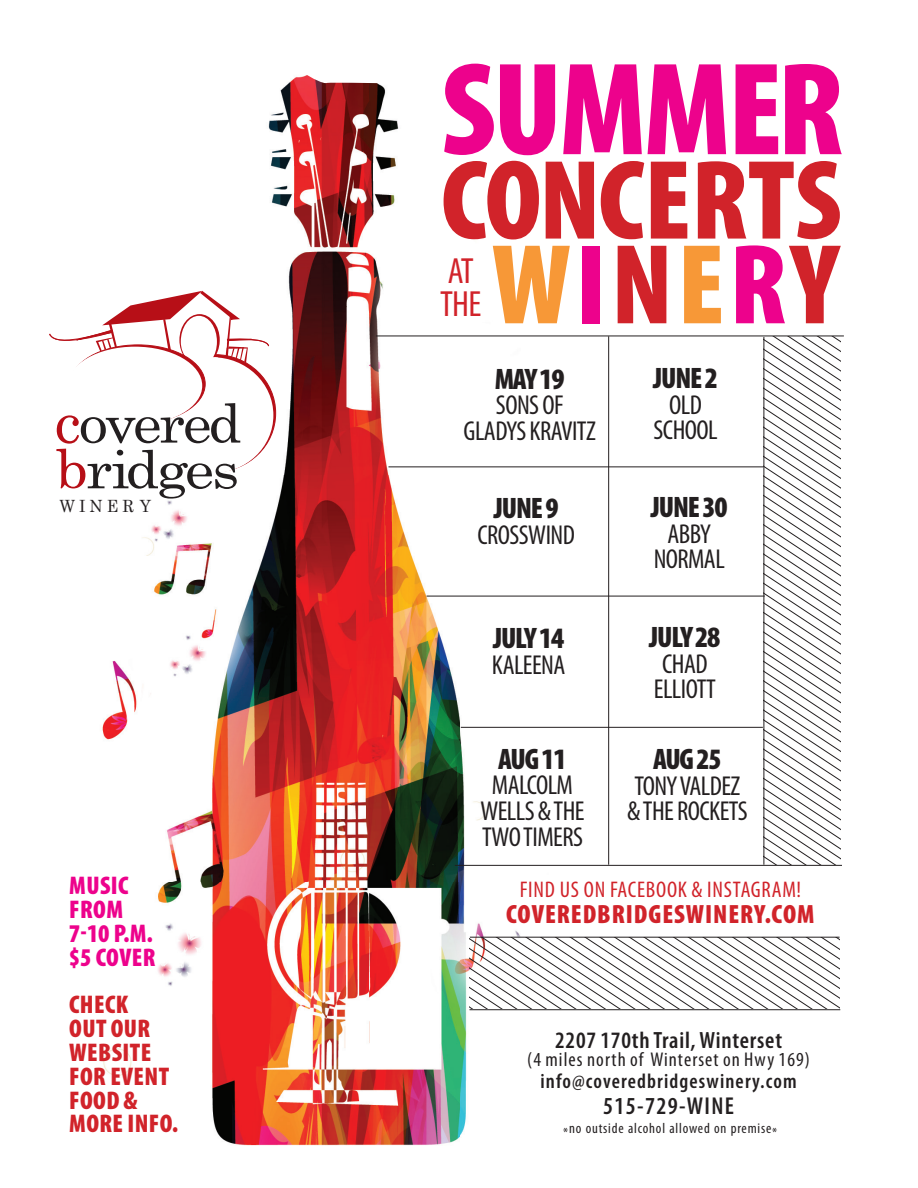
<style>
.page{position:relative;width:918px;height:1188px;background:#fff}
.page>*{position:absolute;margin:0;border:0;box-sizing:border-box;transform-origin:0 0}
.t1{font:900 condensed 133.2px "Myriad Pro";letter-spacing:-.02em;color:#ed028c}
.t2{font:900 condensed 115.05px "Myriad Pro";letter-spacing:.04em;color:#f79837}
.t3{font:900 condensed 114.15px "Myriad Pro";color:#d1232a}
.t4{font:54px "Century";letter-spacing:-.045em;color:#231f20;scale:1.07 1}
.t5{font:52.8px "Century";letter-spacing:-.04em;color:#231f20;scale:1.12 1}
.t6{font:condensed 36.6px/32.7px "Myriad Pro";color:#d1232a}
.t7{font:900 condensed 29.7px "Myriad Pro";letter-spacing:-.04em;color:#231f20}
.t8{font:condensed 27.45px/25.5px "Myriad Pro";letter-spacing:-.02em;color:#231f20;text-align:center}
.t9{font:900 condensed 26.55px "Myriad Pro";letter-spacing:.035em;color:#d1232a}
.t10{font:900 condensed 25.65px/23.9px "Myriad Pro";letter-spacing:.015em;color:#d1232a}
.t11{font:900 condensed 25.65px/23.9px "Myriad Pro";letter-spacing:.015em;color:#ed028c}
.t12{font:600 condensed 24.45px "Myriad Pro";letter-spacing:.055em;color:#231f20}
.t13{font:600 condensed 23.55px "Myriad Pro";letter-spacing:.035em;color:#231f20}
.t14{font:condensed 22.65px "Myriad Pro";letter-spacing:.035em;color:#d1232a}
.t15{font:600 condensed 20.85px "Myriad Pro";letter-spacing:.055em;color:#231f20}
.t16{font:condensed 19.95px "Myriad Pro";letter-spacing:.055em;color:#231f20}
.t17{font:16.8px "Century";letter-spacing:.26em;color:#231f20;scale:.95 1}
.t18{font:condensed 14.55px "Myriad Pro";letter-spacing:.055em;color:#231f20}
.s1{font-size:58.05px;color:#b70f17}
.s2{font-size:54px;color:#b70f17}
.s3{color:#ed028c}
.s4{color:#d1232a}
</style>
<div class="page">
<svg style="left:763px;top:337px;width:78px;height:528px"></svg>
<img style="left:102px;top:75px;width:357px;height:1071px">
<img style="left:459px;top:197px;width:255px;height:941px">
<hr style="left:608px;top:336px;width:1px;height:529px;background:#231f20">
<hr style="left:764px;top:337px;width:1px;height:528px;background:#231f20">
<hr style="left:427px;top:596px;width:338px;height:1px;background:#231f20">
<hr style="left:388px;top:467px;width:375px;height:1px;background:#231f20">
<hr style="left:461px;top:727px;width:302px;height:1px;background:#231f20">
<hr style="left:455px;top:865px;width:387px;height:1px;background:#231f20">
<svg style="left:470px;top:937px;width:370px;height:71px"></svg>
<hr style="left:470px;top:1009px;width:370px;height:1px;background:#231f20">
<div style="left:152px;top:357px;width:121px;height:116px;background:#fff;border-radius:50%"></div>
<div style="left:68px;top:347px;width:134px;height:78px;background:#fff;border-radius:50%"></div>
<svg style="left:49px;top:291px;width:220px;height:81px"></svg>
<hr style="left:376px;top:336px;width:468px;height:1px;background:#231f20">
<h3 class="t4" style="left:55px;top:378px;width:176px"><span class="s1">c</span>overed</h3>
<h3 class="t5" style="left:56px;top:425px;width:165px"><span class="s2">b</span>ridges</h3>
<p class="t17" style="left:60px;top:492px;width:98px">WINERY</p>
<p class="t11" style="left:69px;top:873px;width:88px">MUSIC<br>FROM<br>7-10 P.M. $5 COVER</p>
<p class="t10" style="left:69px;top:992px;width:110px">CHECK<br>OUT OUR<br>WEBSITE<br>FOR EVENT<br>FOOD &amp;<br>MORE INFO.</p>
<h1 class="t1" style="left:441px;top:24px;width:404px">SUMMER</h1>
<h3 class="t3" style="left:441px;top:127px;width:402px">CONCERTS</h3>
<h3 class="t6" style="left:440px;top:254px;width:43px">AT<br>THE</h3>
<h2 class="t2" style="left:492px;top:211px;width:348px">W<span class="s3">I</span><span class="s4">N</span>E<span class="s3">R</span><span class="s4">Y</span></h2>
<p class="t7" style="left:495px;top:360px;width:72px">MAY 19</p>
<p class="t8" style="left:464px;top:392px;width:134px">SONS OF<br>GLADYS KRAVITZ</p>
<p class="t7" style="left:494px;top:490px;width:66px">JUNE 9</p>
<p class="t8" style="left:478px;top:522px;width:99px">CROSSWIND</p>
<p class="t7" style="left:493px;top:619px;width:73px">JULY 14</p>
<p class="t8" style="left:492px;top:651px;width:75px">KALEENA</p>
<p class="t7" style="left:498px;top:740px;width:70px">AUG 11</p>
<p class="t8" style="left:480px;top:772px;width:106px">MALCOLM<br>WELLS &amp; THE<br>TWO TIMERS</p>
<p class="t7" style="left:653px;top:359px;width:66px">JUNE 2</p>
<p class="t8" style="left:654px;top:392px;width:65px">OLD<br>SCHOOL</p>
<p class="t7" style="left:651px;top:488px;width:78px">JUNE 30</p>
<p class="t8" style="left:654px;top:521px;width:73px">ABBY<br>NORMAL</p>
<p class="t7" style="left:649px;top:618px;width:73px">JULY 28</p>
<p class="t8" style="left:654px;top:651px;width:64px">CHAD<br>ELLIOTT</p>
<p class="t7" style="left:653px;top:740px;width:70px">AUG 25</p>
<p class="t8" style="left:627px;top:773px;width:122px;text-align:left">TONY VALDEZ &amp; THE ROCKETS</p>
<p class="t14" style="left:520px;top:876px;width:283px">FIND US ON FACEBOOK &amp; INSTAGRAM!</p>
<p class="t9" style="left:506px;top:897px;width:310px">COVEREDBRIDGESWINERY.COM</p>
<p class="t13" style="left:555px;top:1025px;width:228px">2207 170th Trail, Winterset</p>
<p class="t16" style="left:527px;top:1047px;width:284px">(4 miles north of Winterset on Hwy 169)</p>
<p class="t15" style="left:540px;top:1068px;width:258px">info@coveredbridgeswinery.com</p>
<p class="t12" style="left:603px;top:1091px;width:133px">515-729-WINE</p>
<p class="t18" style="left:563px;top:1119px;width:215px"><sub>*</sub>no outside alcohol allowed on premise<sub>*</sub></p>
</div>
